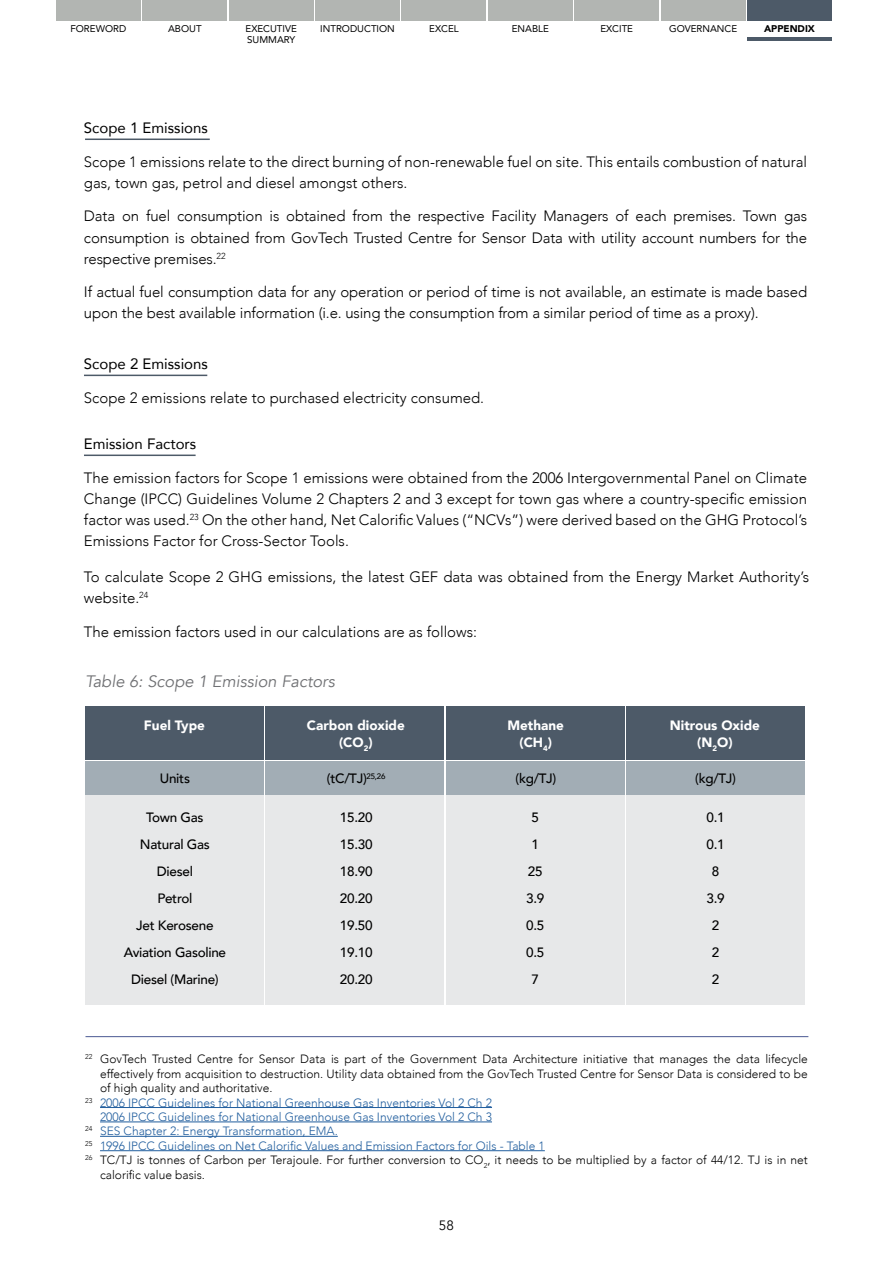
<style>
.page{position:relative;width:893px;height:1263px;background:#fff}
.page>*{position:absolute;margin:0;border:0;box-sizing:border-box;transform-origin:0 0}
.t1{font:italic 16.5px "Avenir";color:#6f7073}
.t2{font:300 15px/21px "Avenir";color:#000}
.t3{font:15px "Avenir";color:#000}
.t4{font:500 13.5px "Avenir";letter-spacing:-.02em;color:#000}
.t5{font:900 13.5px/16.5px "Avenir";color:#fff;text-align:center}
.t6{font:13.5px "Avenir";color:#000}
.t7{font:300 12px/14.4px "Avenir";color:#000;text-align:justify}
.t8{font:300 12px/14.4px "Avenir";color:#215e9e;text-align:right}
.t9{font:9.75px/10.8px "Avenir";color:#000}
.t10{font:900 9.75px "Avenir";color:#000}
</style>
<div class="page">
<div style="left:56px;top:0;width:85px;height:20px;background:#b2b5b2"></div>
<div style="left:143px;top:0;width:84px;height:20px;background:#b2b5b2"></div>
<div style="left:229px;top:0;width:84px;height:20px;background:#b2b5b2"></div>
<div style="left:315px;top:0;width:85px;height:20px;background:#b2b5b2"></div>
<div style="left:402px;top:0;width:84px;height:20px;background:#b2b5b2"></div>
<div style="left:574px;top:0;width:85px;height:20px;background:#b2b5b2"></div>
<div style="left:488px;top:0;width:85px;height:20px;background:#b2b5b2"></div>
<div style="left:661px;top:0;width:84px;height:20px;background:#b2b5b2"></div>
<div style="left:747px;top:0;width:85px;height:20px;background:#4d5a68"></div>
<hr style="left:747px;top:38px;width:85px;height:3px;background:#4d5a68">
<hr style="left:85px;top:139px;width:125px;height:1px;background:#4d5a68">
<hr style="left:85px;top:1036px;width:723px;height:1px;background:#4a5993">
<hr style="left:100px;top:1107px;width:392px;height:1px;background:#215e9e">
<hr style="left:100px;top:1121px;width:392px;height:1px;background:#215e9e">
<hr style="left:100px;top:1136px;width:238px;height:1px;background:#215e9e">
<hr style="left:100px;top:1150px;width:445px;height:1px;background:#215e9e">
<div style="left:266px;top:795px;width:178px;height:210px;background:#e7e8e9"></div>
<div style="left:85px;top:706px;width:179px;height:54px;background:#4d5a68"></div>
<div style="left:85px;top:761px;width:179px;height:34px;background:#a2adb5"></div>
<div style="left:85px;top:795px;width:179px;height:210px;background:#e7e8e9"></div>
<div style="left:446px;top:706px;width:179px;height:54px;background:#4d5a68"></div>
<div style="left:446px;top:761px;width:179px;height:34px;background:#a2adb5"></div>
<div style="left:446px;top:795px;width:179px;height:210px;background:#e7e8e9"></div>
<div style="left:266px;top:706px;width:178px;height:54px;background:#4d5a68"></div>
<div style="left:266px;top:761px;width:178px;height:34px;background:#a2adb5"></div>
<div style="left:626px;top:706px;width:179px;height:54px;background:#4d5a68"></div>
<div style="left:626px;top:761px;width:179px;height:34px;background:#a2adb5"></div>
<div style="left:626px;top:795px;width:179px;height:210px;background:#e7e8e9"></div>
<hr style="left:84px;top:454px;width:112px;height:2px;background:#4d5a68">
<hr style="left:84px;top:375px;width:123px;height:1px;background:#4d5a68">
<p class="t9" style="left:70px;top:23px;width:57px">FOREWORD</p>
<p class="t9" style="left:168px;top:23px;width:35px">ABOUT</p>
<p class="t9" style="left:246px;top:23px;width:53px">EXECUTIVE<br>SUMMARY</p>
<p class="t9" style="left:320px;top:23px;width:76px">INTRODUCTION</p>
<p class="t9" style="left:429px;top:23px;width:31px">EXCEL</p>
<p class="t9" style="left:512px;top:23px;width:39px">ENABLE</p>
<p class="t9" style="left:600px;top:23px;width:34px">EXCITE</p>
<p class="t9" style="left:669px;top:23px;width:70px">GOVERNANCE</p>
<p class="t10" style="left:764px;top:21px;width:52px">APPENDIX</p>
<p class="t3" style="left:84px;top:116px;width:125px">Scope 1 Emissions</p>
<p class="t2" style="left:84px;top:151px;width:725px">Scope 1 emissions relate to the direct burning of non-renewable fuel on site. This entails combustion of natural gas, town gas, petrol and diesel amongst others.</p>
<p class="t2" style="left:84px;top:206px;width:725px;text-align:justify">Data on fuel consumption is obtained from the respective Facility Managers of each premises. Town gas consumption is obtained from GovTech Trusted Centre for Sensor Data with utility account numbers for the respective premises.<sup>22</sup></p>
<p class="t2" style="left:84px;top:282px;width:725px">If actual fuel consumption data for any operation or period of time is not available, an estimate is made based upon the best available information (i.e. using the consumption from a similar period of time as a proxy).</p>
<p class="t3" style="left:84px;top:351px;width:125px">Scope 2 Emissions</p>
<p class="t2" style="left:84px;top:387px;width:402px">Scope 2 emissions relate to purchased electricity consumed.</p>
<p class="t3" style="left:84px;top:431px;width:114px">Emission Factors</p>
<p class="t2" style="left:84px;top:467px;width:725px;text-align:justify">The emission factors for Scope 1 emissions were obtained from the 2006 Intergovernmental Panel on Climate Change (IPCC) Guidelines Volume 2 Chapters 2 and 3 except for town gas where a country-specific emission factor was used.<sup>23</sup> On the other hand, Net Calorific Values (“NCVs”) were derived based on the GHG Protocol’s Emissions Factor for Cross-Sector Tools.</p>
<p class="t2" style="left:84px;top:567px;width:727px">To calculate Scope 2 GHG emissions, the latest GEF data was obtained from the Energy Market Authority’s website.<sup>24</sup></p>
<p class="t2" style="left:84px;top:621px;width:395px">The emission factors used in our calculations are as follows:</p>
<p class="t1" style="left:85px;top:671px;width:251px">Table 6: Scope 1 Emission Factors</p>
<p class="t5" style="left:144px;top:717px;width:63px">Fuel Type</p>
<p class="t5" style="left:307px;top:717px;width:99px">Carbon dioxide (CO<sub>2</sub>)</p>
<p class="t5" style="left:507px;top:717px;width:58px">Methane (CH<sub>4</sub>)</p>
<p class="t5" style="left:670px;top:717px;width:91px">Nitrous Oxide (N<sub>2</sub>O)</p>
<p class="t4" style="left:160px;top:767px;width:32px">Units</p>
<p class="t4" style="left:327px;top:767px;width:60px">(tC/TJ)<sup>25,26</sup></p>
<p class="t4" style="left:515px;top:767px;width:42px">(kg/TJ)</p>
<p class="t4" style="left:695px;top:767px;width:42px">(kg/TJ)</p>
<p class="t4" style="left:146px;top:806px;width:59px">Town Gas</p>
<p class="t4" style="left:140px;top:833px;width:72px">Natural Gas</p>
<p class="t4" style="left:157px;top:860px;width:38px">Diesel</p>
<p class="t4" style="left:157px;top:887px;width:37px">Petrol</p>
<p class="t4" style="left:136px;top:914px;width:79px">Jet Kerosene</p>
<p class="t4" style="left:124px;top:941px;width:104px">Aviation Gasoline</p>
<p class="t4" style="left:131px;top:968px;width:89px">Diesel (Marine)</p>
<p class="t4" style="left:340px;top:806px;width:34px">15.20</p>
<p class="t4" style="left:340px;top:833px;width:34px">15.30</p>
<p class="t4" style="left:340px;top:860px;width:34px">18.90</p>
<p class="t4" style="left:340px;top:887px;width:34px">20.20</p>
<p class="t4" style="left:340px;top:914px;width:34px">19.50</p>
<p class="t4" style="left:340px;top:941px;width:34px">19.10</p>
<p class="t4" style="left:340px;top:968px;width:34px">20.20</p>
<p class="t4" style="left:707px;top:806px;width:20px">0.1</p>
<p class="t4" style="left:707px;top:833px;width:20px">0.1</p>
<p class="t4" style="left:712px;top:860px;width:9px">8</p>
<p class="t4" style="left:707px;top:887px;width:20px">3.9</p>
<p class="t4" style="left:712px;top:914px;width:9px">2</p>
<p class="t4" style="left:712px;top:941px;width:9px">2</p>
<p class="t4" style="left:712px;top:968px;width:9px">2</p>
<p class="t4" style="left:532px;top:806px;width:9px">5</p>
<p class="t4" style="left:532px;top:833px;width:9px">1</p>
<p class="t4" style="left:528px;top:860px;width:16px">25</p>
<p class="t4" style="left:526px;top:887px;width:20px">3.9</p>
<p class="t4" style="left:526px;top:914px;width:20px">0.5</p>
<p class="t4" style="left:526px;top:941px;width:20px">0.5</p>
<p class="t4" style="left:532px;top:968px;width:9px">7</p>
<p class="t7" style="left:100px;top:1052px;width:709px;text-indent:-15px"><sup>22</sup> GovTech Trusted Centre for Sensor Data is part of the Government Data Architecture initiative that manages the data lifecycle effectively from acquisition to destruction. Utility data obtained from the GovTech Trusted Centre for Sensor Data is considered to be of high quality and authoritative.</p>
<p class="t8" style="left:85px;top:1095px;width:408px"><sup>23</sup> 2006 IPCC Guidelines for National Greenhouse Gas Inventories Vol 2 Ch 2<br>2006 IPCC Guidelines for National Greenhouse Gas Inventories Vol 2 Ch 3</p>
<p class="t8" style="left:85px;top:1124px;width:254px"><sup>24</sup> SES Chapter 2: Energy Transformation, EMA.</p>
<p class="t8" style="left:85px;top:1138px;width:461px"><sup>25</sup> 1996 IPCC Guidelines on Net Calorific Values and Emission Factors for Oils - Table 1</p>
<p class="t7" style="left:100px;top:1153px;width:709px;text-indent:-15px"><sup>26</sup> TC/TJ is tonnes of Carbon per Terajoule. For further conversion to CO<sub>2</sub>, it needs to be multiplied by a factor of 44/12. TJ is in net calorific value basis.</p>
<p class="t6" style="left:439px;top:1218px;width:17px">58</p>
</div>
